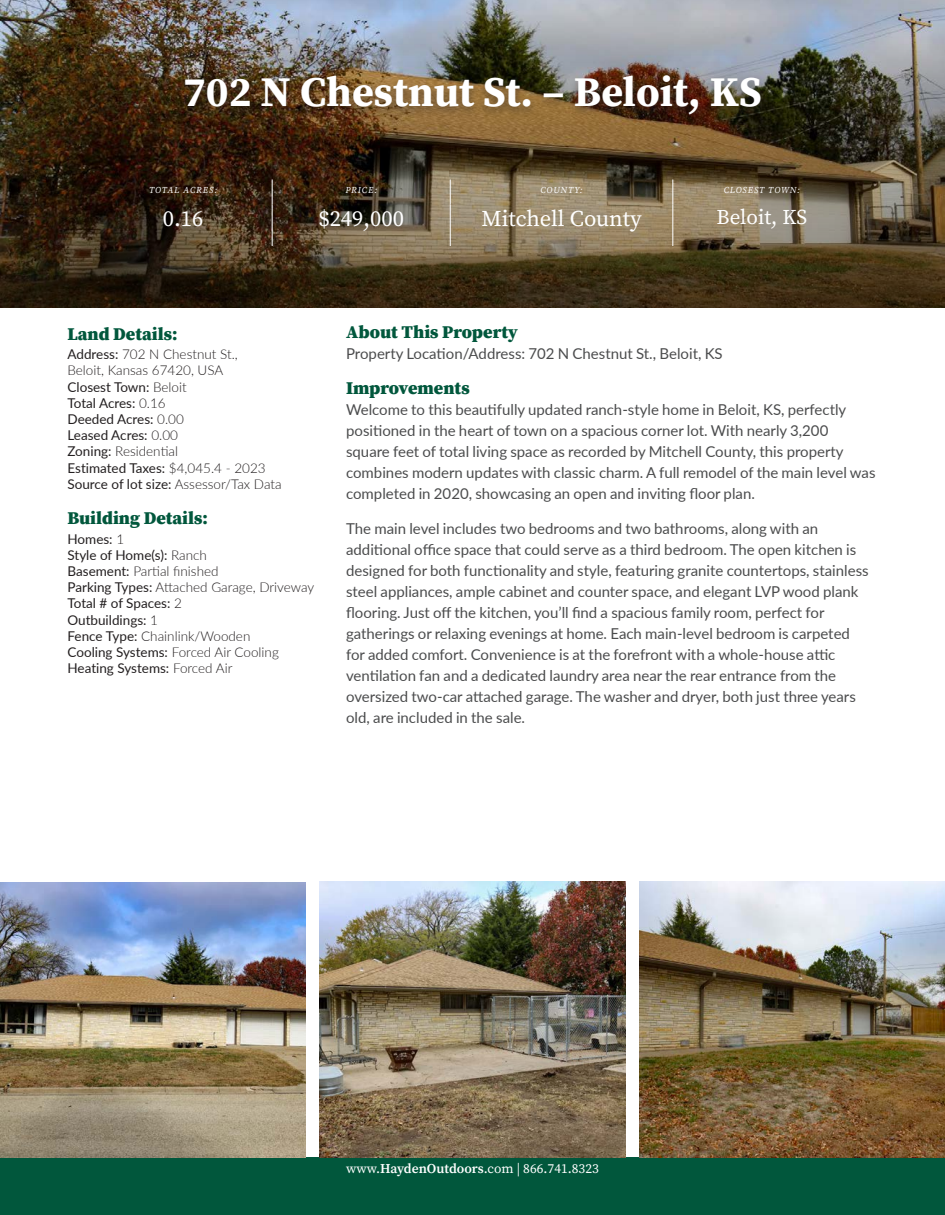
<style>
.page{position:relative;width:945px;height:1215px;background:#fff}
.page>*{position:absolute;margin:0;border:0;box-sizing:border-box;transform-origin:0 0}
._2nd_page_property_header{font:700 42px "Source Serif Pro";color:#fff}
.table_property_details{font:22.5px "Source Serif Pro";color:#fff}
.table_property_details-2{font:21px "Source Serif Pro";color:#fff}
.side_bar_header{font:900 18px "Source Serif Pro";color:#01573c}
.Description_Paragraph{font:15px/21px "Lato";color:#4b4c4d}
.Land_Details{font:13.5px "Lato";color:#231f20}
.Land_Details-2{font:300 13.5px/16.2px "Lato";color:#231f20}
.t1{font:13.5px "Source Serif Pro";color:#fff}
.t2{font:italic 9px "Source Serif Pro";letter-spacing:.1em;color:#fff}
.s1{font-weight:400}
.s2{font-weight:300}
.s3{font-weight:600}
</style>
<div class="page">
<div style="left:0;top:1158px;width:945px;height:57px;background:#01573c"></div>
<img style="left:0;top:0;width:945px;height:14px">
<img style="left:0;top:14px;width:945px;height:294px">
<img style="left:320px;top:882px;width:305px;height:276px">
<div style="left:178px;top:72px;width:590px;height:54px;background:#231f20;opacity:.45"></div>
<svg style="left:272px;top:180px;width:1px;height:25px"></svg>
<svg style="left:450px;top:180px;width:1px;height:25px"></svg>
<svg style="left:672px;top:180px;width:1px;height:25px"></svg>
<hr style="left:272px;top:205px;width:1px;height:41px;background:#fff">
<hr style="left:450px;top:205px;width:1px;height:41px;background:#fff">
<hr style="left:672px;top:205px;width:1px;height:41px;background:#fff">
<img style="left:0;top:882px;width:306px;height:276px">
<img style="left:639px;top:882px;width:306px;height:276px">
<p class="_2nd_page_property_header" style="left:183px;top:63px;width:580px">702 N Chestnut St. – Beloit, KS</p>
<p class="t2" style="left:149px;top:184px;width:70px">TOTAL ACRES:</p>
<p class="t2" style="left:345px;top:184px;width:33px">PRICE:</p>
<p class="t2" style="left:540px;top:184px;width:44px">COUNTY:</p>
<p class="t2" style="left:724px;top:184px;width:78px">CLOSEST TOWN:</p>
<p class="table_property_details" style="left:163px;top:203px;width:42px">0.16</p>
<p class="table_property_details" style="left:318px;top:203px;width:87px">$249,000</p>
<p class="table_property_details" style="left:481px;top:203px;width:162px">Mitchell County</p>
<p class="table_property_details-2" style="left:717px;top:203px;width:92px">Beloit, KS</p>
<p class="side_bar_header" style="left:68px;top:321px;width:111px">Land Details:</p>
<p class="Land_Details-2" style="left:68px;top:346px;width:172px"><span class="s1">Address:</span> 702 N Chestnut St.,<br>Beloit, Kansas 67420, USA</p>
<p class="Land_Details" style="left:68px;top:377px;width:121px">Closest Town: <span class="s2">Beloit</span></p>
<p class="Land_Details" style="left:68px;top:393px;width:100px">Total Acres: <span class="s2">0.16</span></p>
<p class="Land_Details" style="left:68px;top:410px;width:118px">Deeded Acres: <span class="s2">0.00</span></p>
<p class="Land_Details" style="left:68px;top:426px;width:112px">Leased Acres: <span class="s2">0.00</span></p>
<p class="Land_Details-2" style="left:68px;top:443px;width:112px"><span class="s1">Zoning:</span> Residential</p>
<p class="Land_Details" style="left:68px;top:458px;width:200px">Estimated Taxes: <span class="s2">$4,045.4 - 2023</span></p>
<p class="Land_Details" style="left:68px;top:474px;width:216px">Source of lot size: <span class="s2">Assessor/Tax Data</span></p>
<p class="side_bar_header" style="left:68px;top:505px;width:142px">Building Details:</p>
<p class="Land_Details" style="left:68px;top:529px;width:58px">Homes: <span class="s2">1</span></p>
<p class="Land_Details" style="left:68px;top:545px;width:141px">Style of Home(s): <span class="s2">Ranch</span></p>
<p class="Land_Details-2" style="left:68px;top:563px;width:153px"><span class="s1">Basement:</span> Partial finished</p>
<p class="Land_Details-2" style="left:68px;top:579px;width:248px"><span class="s1">Parking Types:</span> Attached Garage, Driveway</p>
<p class="Land_Details" style="left:68px;top:594px;width:116px">Total # of Spaces: <span class="s2">2</span></p>
<p class="Land_Details" style="left:68px;top:610px;width:92px">Outbuildings: <span class="s2">1</span></p>
<p class="Land_Details-2" style="left:68px;top:627px;width:184px"><span class="s1">Fence Type:</span> Chainlink/Wooden</p>
<p class="Land_Details-2" style="left:68px;top:644px;width:213px"><span class="s1">Cooling Systems:</span> Forced Air Cooling</p>
<p class="Land_Details" style="left:68px;top:659px;width:166px">Heating Systems: <span class="s2">Forced Air</span></p>
<p class="side_bar_header" style="left:346px;top:319px;width:173px">About This Property</p>
<p class="Description_Paragraph" style="left:346px;top:342px;width:378px">Property Location/Address: 702 N Chestnut St., Beloit, KS</p>
<p class="side_bar_header" style="left:346px;top:376px;width:125px">Improvements</p>
<p class="Description_Paragraph" style="left:346px;top:399px;width:531px">Welcome to this beautifully updated ranch-style home in Beloit, KS, perfectly positioned in the heart of town on a spacious corner lot. With nearly 3,200 square feet of total living space as recorded by Mitchell County, this property combines modern updates with classic charm. A full remodel of the main level was completed in 2020, showcasing an open and inviting floor plan.</p>
<p class="Description_Paragraph" style="left:346px;top:517px;width:524px">The main level includes two bedrooms and two bathrooms, along with an additional office space that could serve as a third bedroom. The open kitchen is designed for both functionality and style, featuring granite countertops, stainless steel appliances, ample cabinet and counter space, and elegant LVP wood plank flooring. Just off the kitchen, you’ll find a spacious family room, perfect for gatherings or relaxing evenings at home. Each main-level bedroom is carpeted for added comfort. Convenience is at the forefront with a whole-house attic ventilation fan and a dedicated laundry area near the rear entrance from the oversized two-car attached garage. The washer and dryer, both just three years old, are included in the sale.</p>
<p class="t1" style="left:346px;top:1160px;width:254px">www.<span class="s3">HaydenOutdoors</span>.com | 866.741.8323</p>
</div>
